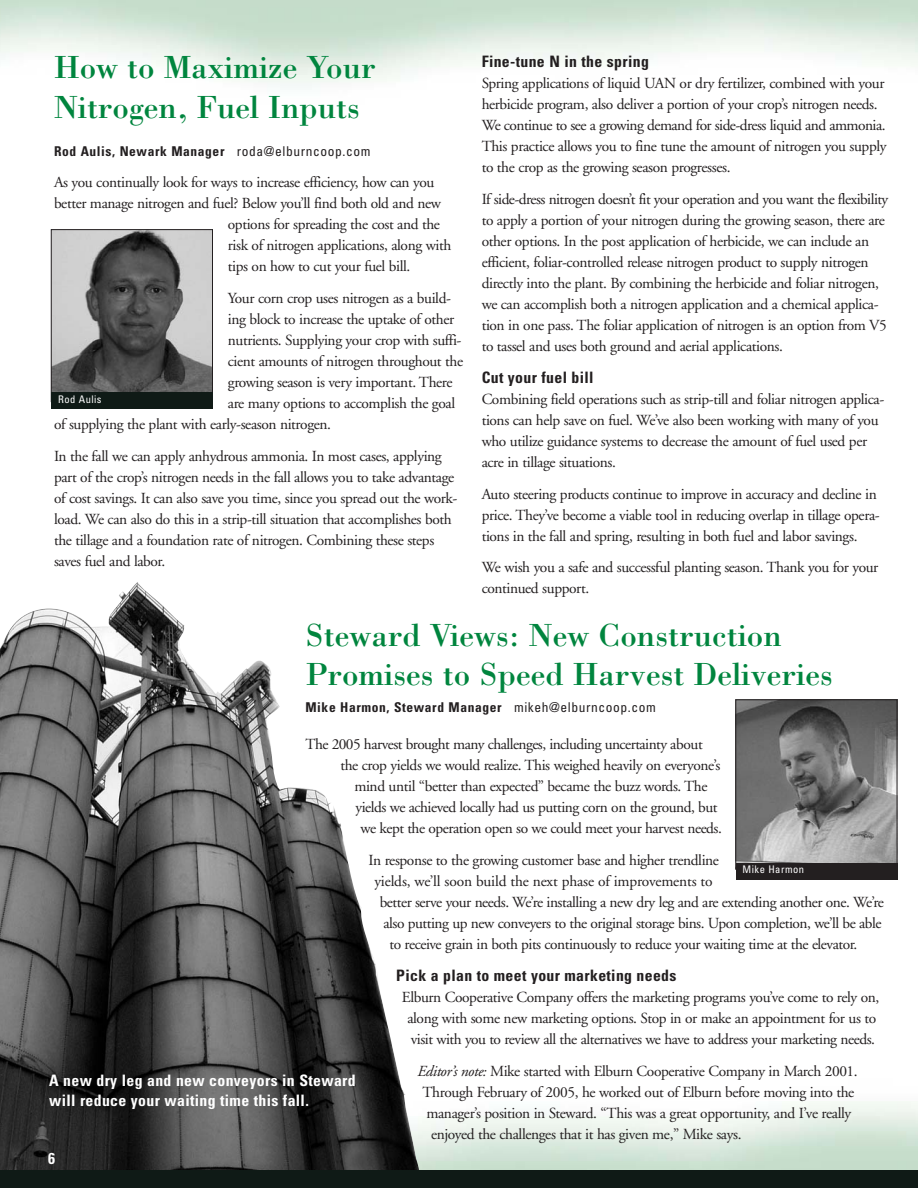
<style>
.page{position:relative;width:918px;height:1188px;background:#fff}
.page>*{position:absolute;margin:0;border:0;box-sizing:border-box;transform-origin:0 0}
.t1{font:33px/39.6px "Bodoni";color:#00853e}
.t2{font:700 condensed 15.75px "Univers";letter-spacing:.02em;color:#231f20}
.t3{font:700 condensed 15.75px/19.5px "Univers";letter-spacing:.02em;color:#fff}
.t4{font:15.3px/21px "Adobe Garamond";letter-spacing:-.025em;color:#231f20}
.t5{font:700 condensed 13.5px "Univers";letter-spacing:.045em;color:#231f20}
.t6{font:condensed 10.5px "Univers";letter-spacing:.045em;color:#fff}
.s1{font-weight:400}
.s2{font-style:italic}
</style>
<div class="page">
<img style="left:0;top:0;width:918px;height:1171px">
<img style="left:0;top:582px;width:423px;height:589px">
<img style="left:737px;top:701px;width:158px;height:162px">
<div style="left:735px;top:699px;width:162px;height:171px;border:1px solid #231f20"></div>
<div style="left:736px;top:863px;width:162px;height:16px;background:#231f20"></div>
<img style="left:53px;top:231px;width:158px;height:162px">
<div style="left:51px;top:229px;width:162px;height:173px;border:1px solid #231f20"></div>
<div style="left:51px;top:393px;width:162px;height:16px;background:#0f1a16"></div>
<div style="left:0;top:1171px;width:918px;height:17px;background:#0f1a16"></div>
<h1 class="t1" style="left:54px;top:51px;width:323px">How to Maximize Your<br>Nitrogen, Fuel Inputs</h1>
<p class="t5" style="left:54px;top:146px;width:318px">Rod Aulis, Newark Manager <span class="s1">roda@elburncoop.com</span></p>
<p class="t4" style="left:54px;top:173px;width:382px">As you continually look for ways to increase efficiency, how can you</p>
<p class="t4" style="left:54px;top:194px;width:388px">better manage nitrogen and fuel? Below you’ll find both old and new</p>
<p class="t4" style="left:228px;top:215px;width:214px">options for spreading the cost and the</p>
<p class="t4" style="left:228px;top:236px;width:225px">risk of nitrogen applications, along with</p>
<p class="t4" style="left:228px;top:257px;width:184px">tips on how to cut your fuel bill.</p>
<p class="t4" style="left:228px;top:289px;width:225px">Your corn crop uses nitrogen as a build-</p>
<p class="t4" style="left:228px;top:310px;width:228px">ing block to increase the uptake of other</p>
<p class="t4" style="left:228px;top:331px;width:235px">nutrients. Supplying your crop with suffi-</p>
<p class="t4" style="left:228px;top:352px;width:237px">cient amounts of nitrogen throughout the</p>
<p class="t4" style="left:228px;top:373px;width:226px">growing season is very important. There</p>
<p class="t4" style="left:228px;top:394px;width:229px">are many options to accomplish the goal</p>
<p class="t4" style="left:54px;top:415px;width:279px">of supplying the plant with early-season nitrogen.</p>
<p class="t4" style="left:54px;top:447px;width:405px">In the fall we can apply anhydrous ammonia. In most cases, applying part of the crop’s nitrogen needs in the fall allows you to take advantage of cost savings. It can also save you time, since you spread out the work&shy;load. We can also do this in a strip-till situation that accomplishes both the tillage and a foundation rate of nitrogen. Combining these steps saves fuel and labor.</p>
<p class="t6" style="left:58px;top:396px;width:45px">Rod Aulis</p>
<p class="t2" style="left:482px;top:56px;width:169px">Fine-tune N in the spring</p>
<p class="t4" style="left:482px;top:74px;width:406px">Spring applications of liquid UAN or dry fertilizer, combined with your herbicide program, also deliver a portion of your crop’s nitrogen needs.<br>We continue to see a growing demand for side-dress liquid and ammonia.<br>This practice allows you to fine tune the amount of nitrogen you supply to the crop as the growing season progresses.</p>
<p class="t4" style="left:482px;top:190px;width:408px">If side-dress nitrogen doesn’t fit your operation and you want the flexibility to apply a portion of your nitrogen during the growing season, there are other options. In the post application of herbicide, we can include an efficient, foliar-controlled release nitrogen product to supply nitrogen directly into the plant. By combining the herbicide and foliar nitrogen, we can accomplish both a nitrogen application and a chemical applica&shy;tion in one pass. The foliar application of nitrogen is an option from V5 to tassel and uses both ground and aerial applications.</p>
<p class="t2" style="left:482px;top:371px;width:113px">Cut your fuel bill</p>
<p class="t4" style="left:482px;top:390px;width:404px">Combining field operations such as strip-till and foliar nitrogen applica&shy;tions can help save on fuel. We’ve also been working with many of you who utilize guidance systems to decrease the amount of fuel used per acre in tillage situations.</p>
<p class="t4" style="left:482px;top:485px;width:400px">Auto steering products continue to improve in accuracy and decline in price. They’ve become a viable tool in reducing overlap in tillage opera&shy;tions in the fall and spring, resulting in both fuel and labor savings.</p>
<p class="t4" style="left:482px;top:558px;width:398px">We wish you a safe and successful planting season. Thank you for your continued support.</p>
<h1 class="t1" style="left:305px;top:618px;width:529px">Steward Views: New Construction<br>Promises to Speed Harvest Deliveries</h1>
<p class="t5" style="left:305px;top:702px;width:352px">Mike Harmon, Steward Manager <span class="s1">mikeh@elburncoop.com</span></p>
<p class="t4" style="left:305px;top:735px;width:399px">The 2005 harvest brought many challenges, including uncertainty about</p>
<p class="t4" style="left:340px;top:756px;width:382px">the crop yields we would realize. This weighed heavily on everyone’s</p>
<p class="t4" style="left:354px;top:777px;width:355px">mind until “better than expected” became the buzz words. The</p>
<p class="t4" style="left:355px;top:798px;width:364px">yields we achieved locally had us putting corn on the ground, but</p>
<p class="t4" style="left:360px;top:819px;width:363px">we kept the operation open so we could meet your harvest needs.</p>
<p class="t4" style="left:369px;top:851px;width:352px">In response to the growing customer base and higher trendline</p>
<p class="t4" style="left:374px;top:872px;width:340px">yields, we’ll soon build the next phase of improvements to</p>
<p class="t4" style="left:380px;top:893px;width:506px">better serve your needs. We’re installing a new dry leg and are extending another one. We’re</p>
<p class="t4" style="left:384px;top:914px;width:500px">also putting up new conveyers to the original storage bins. Upon completion, we’ll be able</p>
<p class="t4" style="left:390px;top:935px;width:469px">to receive grain in both pits continuously to reduce your waiting time at the elevator.</p>
<p class="t2" style="left:396px;top:969px;width:282px">Pick a plan to meet your marketing needs</p>
<p class="t4" style="left:402px;top:988px;width:479px;text-align:center">Elburn Cooperative Company offers the marketing programs you’ve come to rely on, along with some new marketing options. Stop in or make an appointment for us to visit with you to review all the alternatives we have to address your marketing needs.</p>
<p class="t4" style="left:418px;top:1062px;width:442px"><span class="s2">Editor’s note:</span> Mike started with Elburn Cooperative Company in March 2001.</p>
<p class="t4" style="left:423px;top:1083px;width:433px">Through February of 2005, he worked out of Elburn before moving into the</p>
<p class="t4" style="left:426px;top:1104px;width:426px">manager’s position in Steward. “This was a great opportunity, and I’ve really</p>
<p class="t4" style="left:431px;top:1125px;width:312px">enjoyed the challenges that it has given me,” Mike says.</p>
<p class="t6" style="left:743px;top:866px;width:63px">Mike Harmon</p>
<p class="t3" style="left:49px;top:1072px;width:308px">A new dry leg and new conveyors in Steward will reduce your waiting time this fall.</p>
<p class="t3" style="left:48px;top:1150px;width:8px">6</p>
</div>
